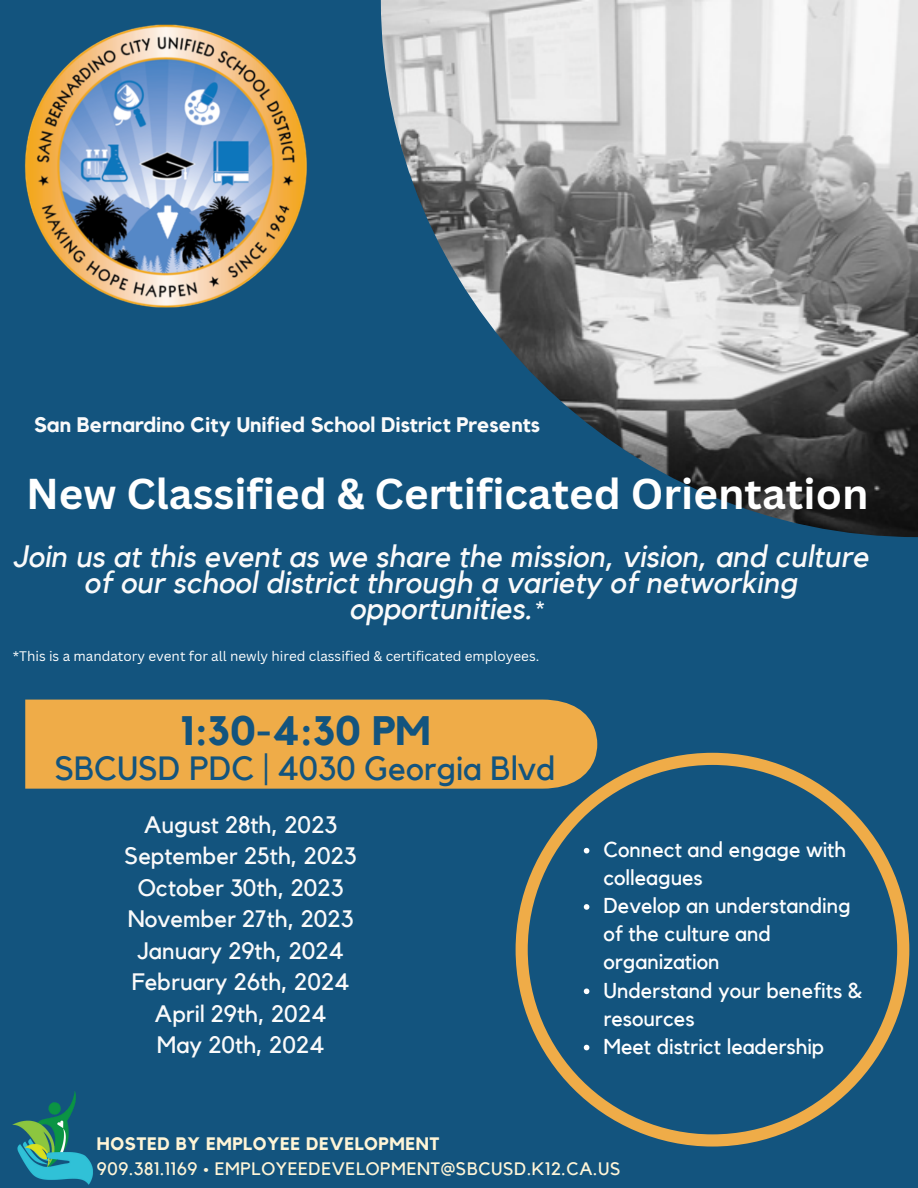
<style>
.page{position:relative;width:918px;height:1188px;background:#13547e}
.page>*{position:absolute;margin:0;border:0;box-sizing:border-box;transform-origin:0 0}
.t1{font:700 42px "Canva Sans";color:#fff}
.t2{font:700 40.95px "Kollektif";color:#13547e}
.t3{font:33.45px "Kollektif";color:#13547e}
.t4{font:italic 30.9px/25.8px "Kollektif";color:#fafafa;text-align:center}
.t5{font:23.7px/31.5px "Kollektif";color:#fafafa;text-align:center}
.t6{font:21.45px/28.2px "Kollektif";color:#fff}
.t7{font:700 21px "Kollektif";color:#fafafa}
.t8{font:18px "Kollektif";letter-spacing:.03em;color:#fff5d7}
.t9{font:700 18px "Kollektif";letter-spacing:.03em;color:#fff5d7}
.t10{font:700 18px "Kollektif";color:#fff}
.t11{font:13.5px "Canva Sans";color:#fff}
</style>
<div class="page">
<img style="left:381px;top:0;width:537px;height:537px">
<div style="left:25px;top:700px;width:572px;height:89px;background:#efac48"></div>
<img style="left:24px;top:24px;width:283px;height:284px">
<img style="left:12px;top:1091px;width:81px;height:94px">
<svg style="left:516px;top:753px;width:393px;height:394px"></svg>
<svg style="left:584px;top:848px;width:5px;height:6px"></svg>
<svg style="left:584px;top:904px;width:5px;height:6px"></svg>
<svg style="left:584px;top:989px;width:5px;height:5px"></svg>
<svg style="left:584px;top:1045px;width:5px;height:5px"></svg>
<p class="t7" style="left:34px;top:415px;width:508px">San Bernardino City Unified School District Presents</p>
<h1 class="t1" style="left:26px;top:464px;width:844px">New Classified &amp; Certificated Orientation</h1>
<h3 class="t4" style="left:13px;top:544px;width:857px">Join us at this event as we share the mission, vision, and culture of our school district through a variety of networking opportunities.</h3>
<p class="t10" style="left:536px;top:599px;width:10px">*</p>
<p class="t11" style="left:13px;top:646px;width:528px">*This is a mandatory event for all newly hired classified &amp; certificated employees.</p>
<h2 class="t2" style="left:180px;top:711px;width:252px">1:30-4:30 PM</h2>
<h3 class="t3" style="left:55px;top:753px;width:502px">SBCUSD PDC | 4030 Georgia Blvd</h3>
<p class="t5" style="left:125px;top:810px;width:234px">August 28th, 2023<br>September 25th, 2023<br>October 30th, 2023<br>November 27th, 2023<br>January 29th, 2024<br>February 26th, 2024<br>April 29th, 2024<br>May 20th, 2024</p>
<p class="t6" style="left:603px;top:836px;width:260px">Connect and engage with colleagues<br>Develop an understanding of the culture and organization<br>Understand your benefits &amp; resources<br>Meet district leadership</p>
<p class="t9" style="left:97px;top:1135px;width:344px">HOSTED BY EMPLOYEE DEVELOPMENT</p>
<p class="t8" style="left:97px;top:1160px;width:525px">909.381.1169 • EMPLOYEEDEVELOPMENT@SBCUSD.K12.CA.US</p>
</div>
